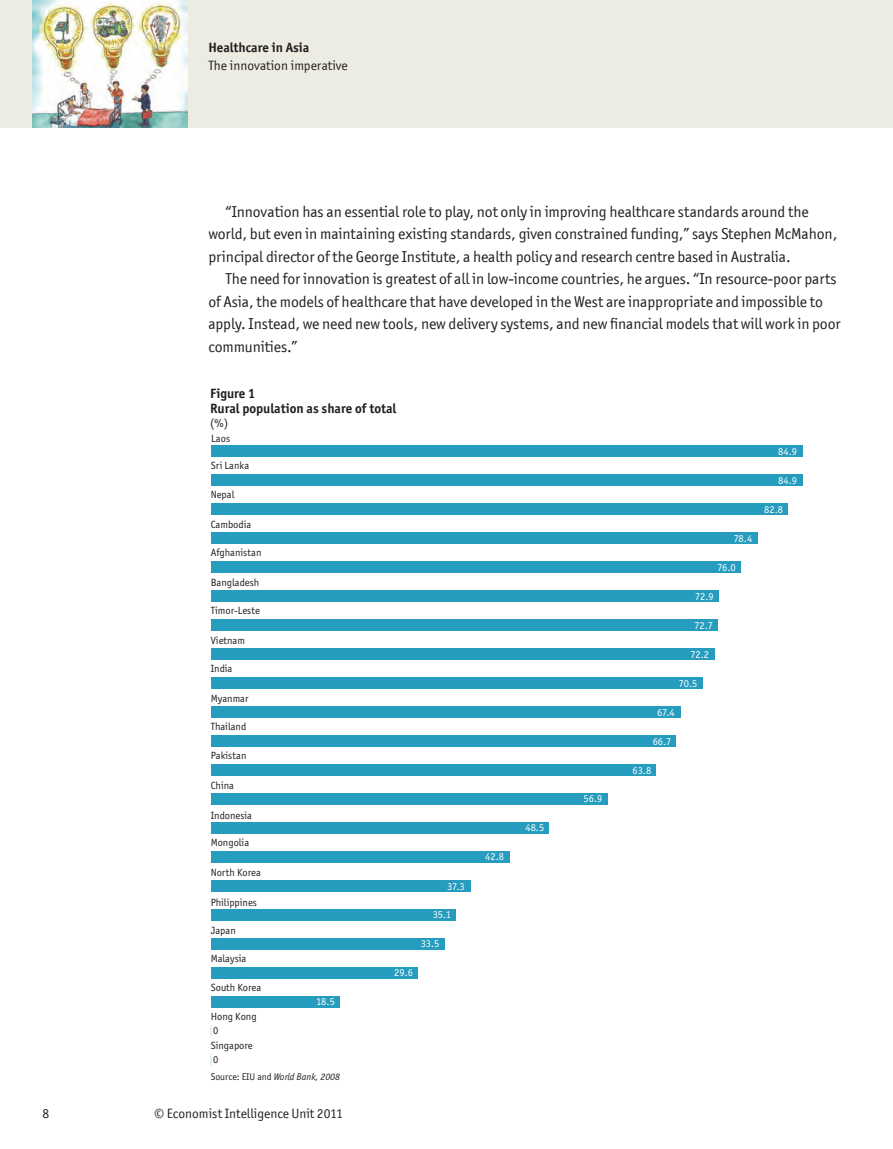
<style>
.page{position:relative;width:893px;height:1149px;background:#fff}
.page>*{position:absolute;margin:0;border:0;box-sizing:border-box;transform-origin:0 0}
.t1{font:15.75px/22.5px "Officina San ITC";letter-spacing:-.005em;color:#231f20}
.t2{font:13.5px "Officina San ITC";color:#231f20}
.t3{font:700 13.5px/15px "Officina San ITC";color:#231f20}
.t4{font:12px "Officina San ITC";color:#231f20}
.t5{font:10.5px/14.1px "Officina San ITC";color:#231f20}
.t6{font:10.5px "Officina San ITC";color:#fff}
.t7{font:italic 9.75px "Officina San ITC";color:#231f20}
.s1{font-style:normal}
</style>
<div class="page">
<div style="left:0;top:0;width:893px;height:128px;background:#ecece3"></div>
<img style="left:33px;top:0;width:154px;height:128px">
<div style="left:211px;top:445px;width:591px;height:12px;background:#269cbe"></div>
<div style="left:211px;top:474px;width:591px;height:12px;background:#269cbe"></div>
<div style="left:211px;top:503px;width:577px;height:12px;background:#269cbe"></div>
<div style="left:211px;top:532px;width:546px;height:12px;background:#269cbe"></div>
<div style="left:211px;top:561px;width:529px;height:12px;background:#269cbe"></div>
<div style="left:211px;top:590px;width:508px;height:12px;background:#269cbe"></div>
<div style="left:211px;top:619px;width:506px;height:12px;background:#269cbe"></div>
<div style="left:211px;top:648px;width:503px;height:11px;background:#269cbe"></div>
<div style="left:211px;top:677px;width:491px;height:11px;background:#269cbe"></div>
<div style="left:211px;top:706px;width:470px;height:11px;background:#269cbe"></div>
<div style="left:211px;top:735px;width:465px;height:11px;background:#269cbe"></div>
<div style="left:211px;top:764px;width:444px;height:11px;background:#269cbe"></div>
<div style="left:211px;top:793px;width:396px;height:11px;background:#269cbe"></div>
<div style="left:211px;top:822px;width:338px;height:11px;background:#269cbe"></div>
<div style="left:211px;top:851px;width:298px;height:11px;background:#269cbe"></div>
<div style="left:211px;top:879px;width:260px;height:12px;background:#269cbe"></div>
<div style="left:211px;top:908px;width:244px;height:12px;background:#269cbe"></div>
<div style="left:211px;top:937px;width:233px;height:12px;background:#269cbe"></div>
<div style="left:211px;top:966px;width:206px;height:12px;background:#269cbe"></div>
<div style="left:211px;top:995px;width:129px;height:12px;background:#269cbe"></div>
<p class="t3" style="left:208px;top:40px;width:103px">Healthcare in Asia</p>
<p class="t2" style="left:208px;top:58px;width:141px">The innovation imperative</p>
<p class="t1" style="left:208px;top:200px;width:630px;text-indent:17px">“Innovation has an essential role to play, not only in improving healthcare standards around the world, but even in maintaining existing standards, given constrained funding,” says Stephen McMahon, principal director of the George Institute, a health policy and research centre based in Australia.</p>
<p class="t1" style="left:208px;top:268px;width:634px;text-indent:17px">The need for innovation is greatest of all in low-income countries, he argues. “In resource-poor parts of Asia, the models of healthcare that have developed in the West are inappropriate and impossible to apply. Instead, we need new tools, new delivery systems, and new financial models that will work in poor communities.”</p>
<p class="t3" style="left:210px;top:386px;width:188px">Figure 1<br>Rural population as share of total</p>
<p class="t4" style="left:210px;top:415px;width:19px">(%)</p>
<p class="t5" style="left:211px;top:431px;width:20px">Laos</p>
<p class="t5" style="left:211px;top:458px;width:40px">Sri Lanka</p>
<p class="t5" style="left:211px;top:487px;width:25px">Nepal</p>
<p class="t6" style="left:778px;top:445px;width:21px">84.9</p>
<p class="t6" style="left:778px;top:474px;width:21px">84.9</p>
<p class="t6" style="left:764px;top:503px;width:20px">82.8</p>
<p class="t5" style="left:211px;top:517px;width:42px">Cambodia</p>
<p class="t5" style="left:211px;top:545px;width:52px">Afghanistan</p>
<p class="t5" style="left:211px;top:575px;width:50px">Bangladesh</p>
<p class="t5" style="left:211px;top:603px;width:51px">Timor-Leste</p>
<p class="t5" style="left:211px;top:633px;width:36px">Vietnam</p>
<p class="t5" style="left:211px;top:661px;width:23px">India</p>
<p class="t5" style="left:211px;top:690px;width:39px">Myanmar</p>
<p class="t5" style="left:211px;top:719px;width:37px">Thailand</p>
<p class="t5" style="left:211px;top:748px;width:37px">Pakistan</p>
<p class="t5" style="left:211px;top:778px;width:25px">China</p>
<p class="t5" style="left:211px;top:808px;width:43px">Indonesia</p>
<p class="t5" style="left:211px;top:835px;width:40px">Mongolia</p>
<p class="t5" style="left:211px;top:865px;width:52px">North Korea</p>
<p class="t5" style="left:211px;top:894px;width:48px">Philippines</p>
<p class="t5" style="left:211px;top:922px;width:27px">Japan</p>
<p class="t5" style="left:211px;top:951px;width:37px">Malaysia</p>
<p class="t5" style="left:211px;top:979px;width:52px">South Korea</p>
<p class="t6" style="left:316px;top:995px;width:20px">18.5</p>
<p class="t5" style="left:211px;top:1008px;width:47px">Hong Kong<br>0</p>
<p class="t5" style="left:211px;top:1037px;width:44px">Singapore</p>
<p class="t7" style="left:211px;top:1070px;width:131px"><span class="s1">Source: EIU and</span> World Bank, 2008</p>
<p class="t5" style="left:213px;top:1052px;width:7px">0</p>
<p class="t2" style="left:43px;top:1105px;width:8px">8</p>
<p class="t2" style="left:155px;top:1105px;width:190px">© Economist Intelligence Unit 2011</p>
<p class="t6" style="left:447px;top:879px;width:19px">37.3</p>
<p class="t6" style="left:433px;top:908px;width:20px">35.1</p>
<p class="t6" style="left:394px;top:966px;width:20px">29.6</p>
<p class="t6" style="left:421px;top:937px;width:20px">33.5</p>
<p class="t6" style="left:485px;top:850px;width:20px">42.8</p>
<p class="t6" style="left:525px;top:821px;width:20px">48.5</p>
<p class="t6" style="left:584px;top:792px;width:20px">56.9</p>
<p class="t6" style="left:734px;top:532px;width:20px">78.4</p>
<p class="t6" style="left:718px;top:561px;width:20px">76.0</p>
<p class="t6" style="left:695px;top:590px;width:20px">72.9</p>
<p class="t6" style="left:695px;top:619px;width:20px">72.7</p>
<p class="t6" style="left:691px;top:647px;width:20px">72.2</p>
<p class="t6" style="left:679px;top:677px;width:20px">70.5</p>
<p class="t6" style="left:657px;top:706px;width:19px">67.4</p>
<p class="t6" style="left:653px;top:735px;width:20px">66.7</p>
<p class="t6" style="left:632px;top:763px;width:20px">63.8</p>
</div>
